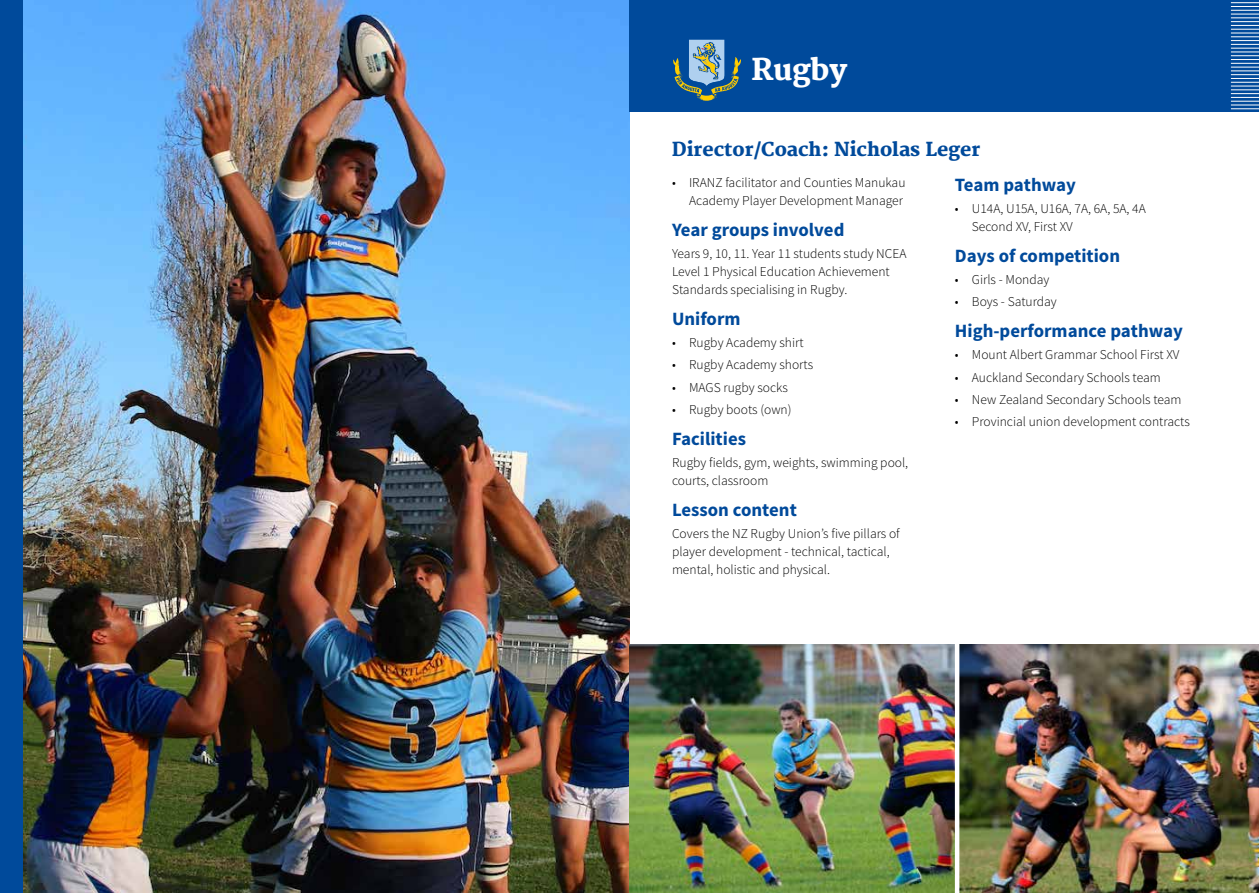
<style>
.page{position:relative;width:1259px;height:893px;background:#fff}
.page>*{position:absolute;margin:0;border:0;box-sizing:border-box;transform-origin:0 0}
.t1{font:800 29.25px "Merriweather";color:#fff}
.t2{font:700 18.75px "Source Sans Pro";color:#004a9b}
.t3{font:800 18.75px "Merriweather";color:#004a9b}
.t4{font:300 13.5px/18px "Source Sans Pro";color:#000}
</style>
<div class="page">
<img style="left:22px;top:0;width:607px;height:893px">
<div style="left:629px;top:0;width:630px;height:112px;background:#004a9b"></div>
<svg style="left:673px;top:39px;width:68px;height:62px"></svg>
<div style="left:0;top:0;width:22px;height:893px;background:#004a9b"></div>
<svg style="left:1231px;top:2px;width:28px;height:108px"></svg>
<img style="left:629px;top:644px;width:630px;height:249px">
<hr style="left:955px;top:631px;width:4px;height:262px;background:#fff">
<h1 class="t1" style="left:751px;top:52px;width:97px">Rugby</h1>
<h2 class="t3" style="left:672px;top:138px;width:310px">Director/Coach: Nicholas Leger</h2>
<p class="t4" style="left:672px;top:174px;width:235px;text-align:right">• IRANZ facilitator and Counties Manukau<br>Academy Player Development Manager</p>
<h2 class="t2" style="left:672px;top:218px;width:174px">Year groups involved</h2>
<p class="t4" style="left:672px;top:245px;width:236px">Years 9, 10, 11. Year 11 students study NCEA<br>Level 1 Physical Education Achievement<br>Standards specialising in Rugby.</p>
<h2 class="t2" style="left:672px;top:307px;width:70px">Uniform</h2>
<p class="t4" style="left:672px;top:334px;width:133px">• Rugby Academy shirt</p>
<p class="t4" style="left:672px;top:356px;width:143px">• Rugby Academy shorts</p>
<p class="t4" style="left:672px;top:378px;width:117px">• MAGS rugby socks</p>
<p class="t4" style="left:672px;top:400px;width:121px">• Rugby boots (own)</p>
<h2 class="t2" style="left:672px;top:426px;width:75px">Facilities</h2>
<p class="t4" style="left:672px;top:453px;width:238px">Rugby fields, gym, weights, swimming pool, courts, classroom</p>
<h2 class="t2" style="left:672px;top:497px;width:126px">Lesson content</h2>
<p class="t4" style="left:672px;top:524px;width:229px">Covers the NZ Rugby Union’s five pillars of player development - technical, tactical, mental, holistic and physical.</p>
<h2 class="t2" style="left:955px;top:173px;width:123px">Team pathway</h2>
<p class="t4" style="left:972px;top:200px;width:175px;text-indent:-17px">• U14A, U15A, U16A, 7A, 6A, 5A, 4A<br>Second XV, First XV</p>
<h2 class="t2" style="left:955px;top:244px;width:167px">Days of competition</h2>
<p class="t4" style="left:955px;top:271px;width:96px">• Girls - Monday</p>
<p class="t4" style="left:955px;top:293px;width:103px">• Boys - Saturday</p>
<h2 class="t2" style="left:955px;top:319px;width:229px">High-performance pathway</h2>
<p class="t4" style="left:955px;top:346px;width:226px">• Mount Albert Grammar School First XV</p>
<p class="t4" style="left:955px;top:368px;width:207px">• Auckland Secondary Schools team</p>
<p class="t4" style="left:955px;top:391px;width:228px">• New Zealand Secondary Schools team</p>
<p class="t4" style="left:955px;top:413px;width:236px">• Provincial union development contracts</p>
</div>
